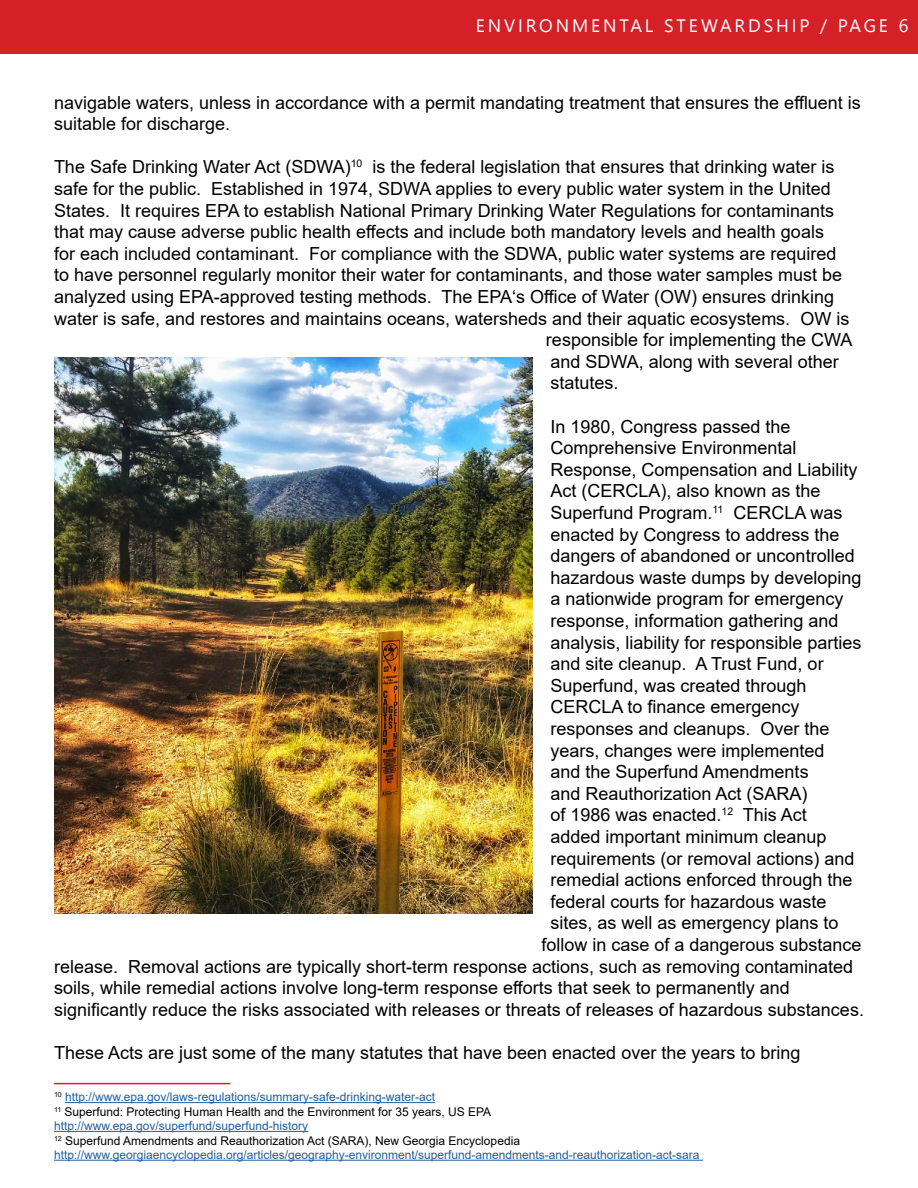
<style>
.page{position:relative;width:918px;height:1188px;background:#fff}
.page>*{position:absolute;margin:0;border:0;box-sizing:border-box;transform-origin:0 0}
.t1{font:18px/21.6px "Arial";color:#000}
.t2{font:18px "Segoe UI Historic";letter-spacing:.16em;color:#fff}
.t3{font:12px/14.4px "Arial";color:#215e9e}
.s1{color:#000}
</style>
<div class="page">
<div style="left:0;top:0;width:918px;height:54px;background:#d52028"></div>
<img style="left:54px;top:358px;width:479px;height:556px">
<hr style="left:54px;top:1083px;width:176px;height:1px;background:#d52028">
<hr style="left:65px;top:1102px;width:370px;height:1px;background:#215e9e">
<hr style="left:54px;top:1131px;width:254px;height:1px;background:#215e9e">
<hr style="left:54px;top:1160px;width:649px;height:1px;background:#215e9e">
<p class="t2" style="left:476px;top:16px;width:434px">ENVIRONMENTAL STEWARDSHIP / PAGE 6</p>
<p class="t1" style="left:54px;top:91px;width:808px">navigable waters, unless in accordance with a permit mandating treatment that ensures the effluent is suitable for discharge.</p>
<p class="t1" style="left:54px;top:156px;width:782px">The Safe Drinking Water Act (SDWA)<sup>10</sup> is the federal legislation that ensures that drinking water is</p>
<p class="t1" style="left:54px;top:178px;width:778px">safe for the public. Established in 1974, SDWA applies to every public water system in the United</p>
<p class="t1" style="left:54px;top:199px;width:782px">States. It requires EPA to establish National Primary Drinking Water Regulations for contaminants</p>
<p class="t1" style="left:54px;top:221px;width:772px">that may cause adverse public health effects and include both mandatory levels and health goals</p>
<p class="t1" style="left:54px;top:242px;width:784px">for each included contaminant. For compliance with the SDWA, public water systems are required</p>
<p class="t1" style="left:54px;top:264px;width:790px">to have personnel regularly monitor their water for contaminants, and those water samples must be</p>
<p class="t1" style="left:54px;top:286px;width:782px">analyzed using EPA-approved testing methods. The EPA‘s Office of Water (OW) ensures drinking</p>
<p class="t1" style="left:54px;top:307px;width:797px">water is safe, and restores and maintains oceans, watersheds and their aquatic ecosystems. OW is</p>
<p class="t1" style="left:546px;top:329px;width:308px">responsible for implementing the CWA</p>
<p class="t1" style="left:550px;top:350px;width:290px">and SDWA, along with several other</p>
<p class="t1" style="left:550px;top:372px;width:70px">statutes.</p>
<p class="t1" style="left:550px;top:415px;width:242px">In 1980, Congress passed the</p>
<p class="t1" style="left:550px;top:437px;width:248px">Comprehensive Environmental</p>
<p class="t1" style="left:550px;top:458px;width:309px">Response, Compensation and Liability</p>
<p class="t1" style="left:550px;top:480px;width:272px">Act (CERCLA), also known as the</p>
<p class="t1" style="left:550px;top:502px;width:294px">Superfund Program.<sup>11</sup> CERCLA was</p>
<p class="t1" style="left:551px;top:523px;width:291px">enacted by Congress to address the</p>
<p class="t1" style="left:551px;top:545px;width:306px">dangers of abandoned or uncontrolled</p>
<p class="t1" style="left:551px;top:566px;width:313px">hazardous waste dumps by developing</p>
<p class="t1" style="left:551px;top:588px;width:295px">a nationwide program for emergency</p>
<p class="t1" style="left:551px;top:610px;width:290px">response, information gathering and</p>
<p class="t1" style="left:551px;top:631px;width:313px">analysis, liability for responsible parties</p>
<p class="t1" style="left:551px;top:653px;width:275px">and site cleanup. A Trust Fund, or</p>
<p class="t1" style="left:551px;top:674px;width:258px">Superfund, was created through</p>
<p class="t1" style="left:551px;top:696px;width:251px">CERCLA to finance emergency</p>
<p class="t1" style="left:551px;top:718px;width:281px">responses and cleanups. Over the</p>
<p class="t1" style="left:551px;top:739px;width:276px">years, changes were implemented</p>
<p class="t1" style="left:551px;top:761px;width:260px">and the Superfund Amendments</p>
<p class="t1" style="left:551px;top:782px;width:259px">and Reauthorization Act (SARA)</p>
<p class="t1" style="left:551px;top:804px;width:258px">of 1986 was enacted.<sup>12</sup> This Act</p>
<p class="t1" style="left:551px;top:826px;width:278px">added important minimum cleanup</p>
<p class="t1" style="left:551px;top:847px;width:306px">requirements (or removal actions) and</p>
<p class="t1" style="left:551px;top:869px;width:304px">remedial actions enforced through the</p>
<p class="t1" style="left:551px;top:890px;width:278px">federal courts for hazardous waste</p>
<p class="t1" style="left:551px;top:912px;width:290px">sites, as well as emergency plans to</p>
<p class="t1" style="left:542px;top:934px;width:322px">follow in case of a dangerous substance</p>
<p class="t1" style="left:54px;top:955px;width:801px">release. Removal actions are typically short-term response actions, such as removing contaminated</p>
<p class="t1" style="left:54px;top:977px;width:737px">soils, while remedial actions involve long-term response efforts that seek to permanently and</p>
<p class="t1" style="left:54px;top:998px;width:811px">significantly reduce the risks associated with releases or threats of releases of hazardous substances.</p>
<p class="t1" style="left:54px;top:1042px;width:748px">These Acts are just some of the many statutes that have been enacted over the years to bring</p>
<p class="t3" style="left:54px;top:1090px;width:647px"><sup>10</sup> http://www.epa.gov/laws-regulations/summary-safe-drinking-water-act<br><sup>11</sup> <span class="s1">Superfund: Protecting Human Health and the Environment for 35 years, US EPA </span>http://www.epa.gov/superfund/superfund-history<br><sup>12</sup> <span class="s1">Superfund Amendments and Reauthorization Act (SARA), New Georgia Encyclopedia </span>http://www.georgiaencyclopedia.org/articles/geography-environment/superfund-amendments-and-reauthorization-act-sara</p>
</div>
